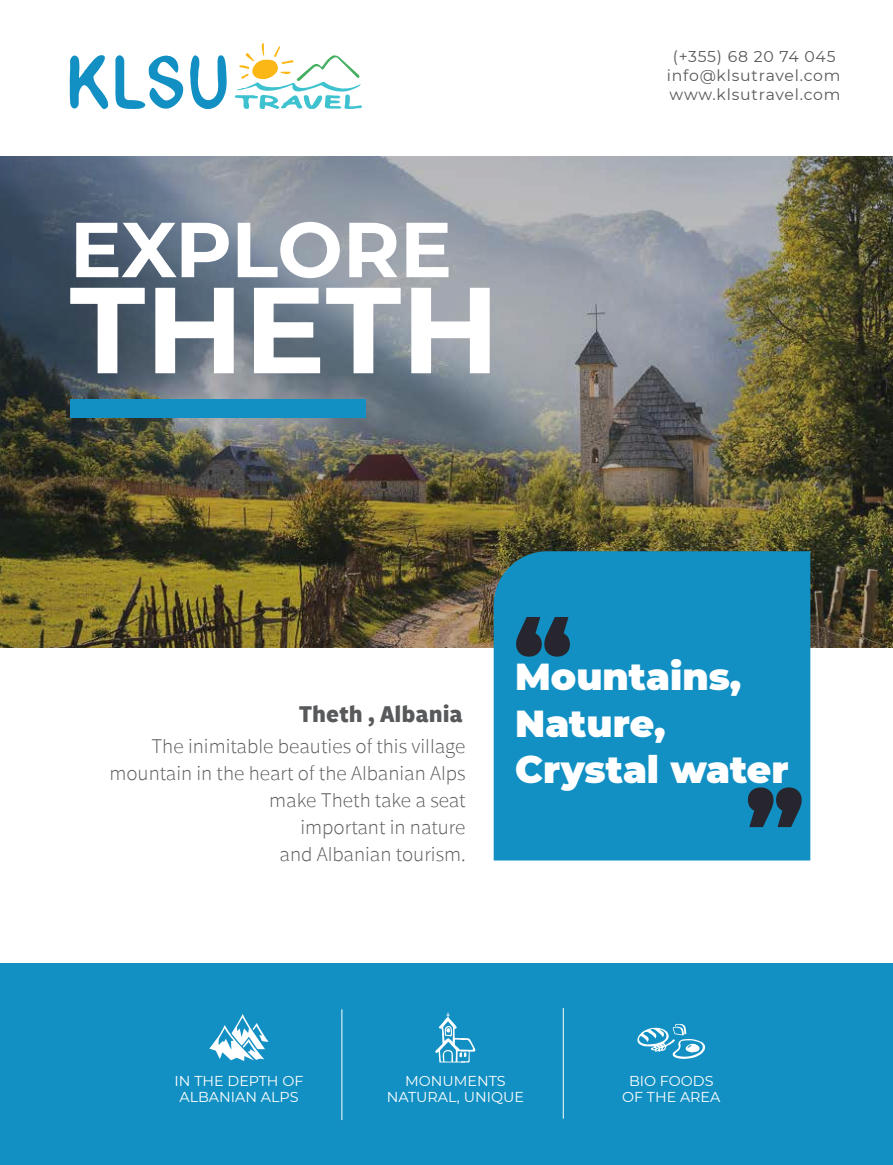
<style>
.page{position:relative;width:893px;height:1165px;background:#fff}
.page>*{position:absolute;margin:0;border:0;box-sizing:border-box;transform-origin:0 0}
.t1{font:700 122.1px "Montserrat";color:#fff}
.t2{font:900 97.05px "Montserrat";color:#27262e}
.t3{font:700 77.7px "Montserrat";letter-spacing:-.01em;color:#fff}
.t4{font:900 37.5px/46.5px "Montserrat";color:#fff}
.t5{font:900 24px "Monrad";color:#58595b}
.t6{font:300 21px/27.2px "Monrad";color:#58595b;text-align:right}
.t7{font:15.6px/19.2px "Montserrat";letter-spacing:.05em;color:#58595b;text-align:center}
.t8{font:14.25px/15.6px "Montserrat";color:#fff;text-align:center}
</style>
<div class="page">
<div style="left:0;top:963px;width:893px;height:201px;background:#1290c3"></div>
<img style="left:0;top:156px;width:893px;height:491px">
<div style="left:70px;top:399px;width:296px;height:18px;background:#1290c3"></div>
<div style="left:494px;top:551px;width:316px;height:309px;background:#1290c3"></div>
<svg style="left:70px;top:55px;width:38px;height:54px"></svg>
<svg style="left:190px;top:55px;width:37px;height:54px"></svg>
<svg style="left:115px;top:55px;width:68px;height:54px"></svg>
<svg style="left:235px;top:43px;width:127px;height:66px"></svg>
<svg style="left:435px;top:1012px;width:41px;height:50px"></svg>
<svg style="left:637px;top:1023px;width:69px;height:35px"></svg>
<svg style="left:209px;top:1014px;width:60px;height:46px"></svg>
<h3 class="t3" style="left:70px;top:193px;width:384px">EXPLORE</h3>
<h1 class="t1" style="left:70px;top:242px;width:431px">THETH</h1>
<p class="t7" style="left:667px;top:46px;width:175px">(+355) 68 20 74 045 info@klsutravel.com www.klsutravel.com</p>
<p class="t5" style="left:299px;top:697px;width:166px">Theth , Albania</p>
<p class="t6" style="left:109px;top:732px;width:358px">The inimitable beauties of this village mountain in the heart of the Albanian Alps make Theth take a seat<br>important in nature<br>and Albanian tourism.</p>
<h2 class="t2" style="left:514px;top:581px;width:59px">“</h2>
<h3 class="t4" style="left:515px;top:651px;width:275px">Mountains,<br>Nature,<br>Crystal water</h3>
<h2 class="t2" style="left:746px;top:753px;width:59px">”</h2>
<p class="t8" style="left:175px;top:1072px;width:130px">IN THE DEPTH OF<br>ALBANIAN ALPS</p>
<p class="t8" style="left:387px;top:1072px;width:139px">MONUMENTS<br>NATURAL, UNIQUE</p>
<p class="t8" style="left:622px;top:1072px;width:100px">BIO FOODS<br>OF THE AREA</p>
</div>
